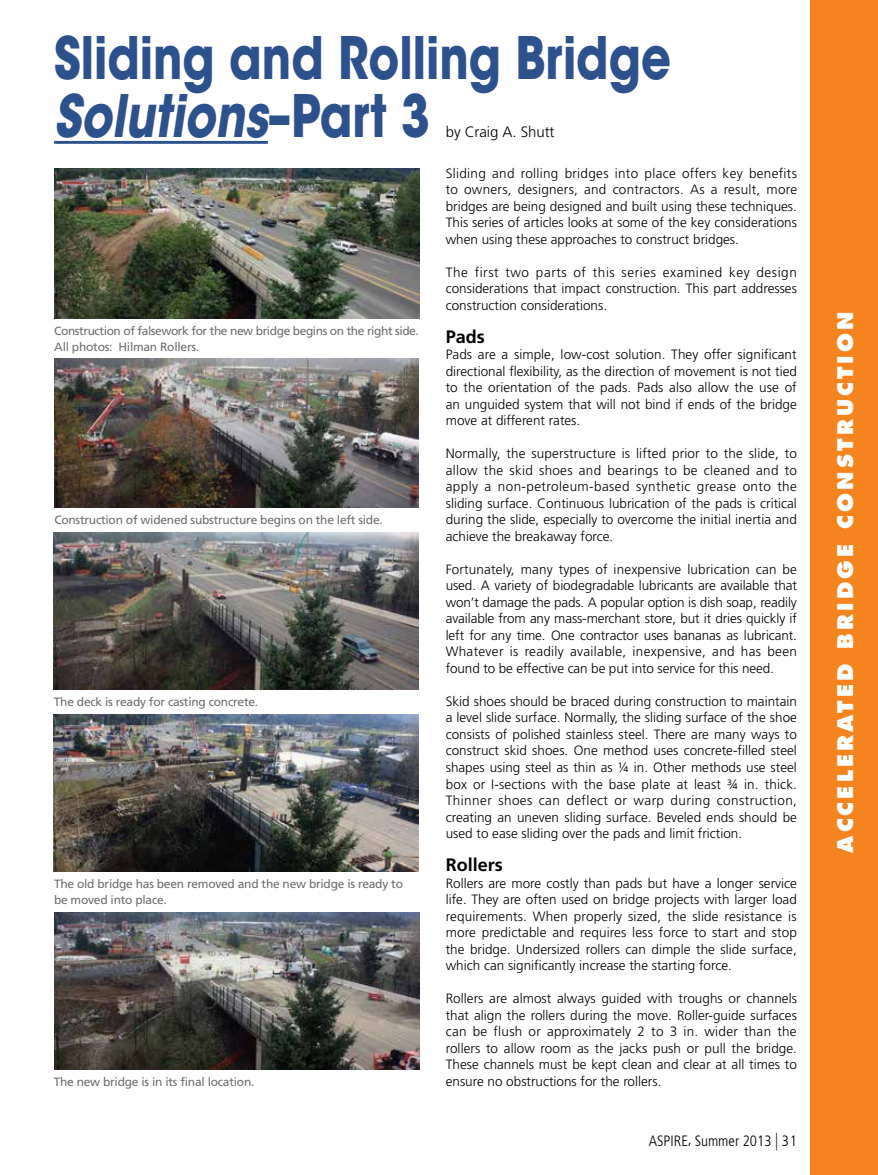
<style>
.page{position:relative;width:878px;height:1175px;background:#fff}
.page>*{position:absolute;margin:0;border:0;box-sizing:border-box;transform-origin:0 0}
.t1{font:700 58.2px/57.8px "ITC Avant Garde Std";color:#2c518d;scale:.8 1}
.t2{font:800 21px "Futura Std";letter-spacing:.15em;color:#fff}
.t3{font:700 18px "Frutiger LT Std";color:#000}
.t4{font:300 condensed 15px "Frutiger LT Std";color:#000}
.t5{font:300 15px "Frutiger LT Std";letter-spacing:-.005em;color:#000}
.t6{font:300 13.5px/16.5px "Frutiger LT Std";color:#000;text-align:justify}
.t7{font:12px/16.5px "Frutiger LT Std";letter-spacing:-.02em;color:#6d6e71}
.s1{font-style:italic}
.s2{font-size:17.55px}
</style>
<div class="page">
<div style="left:810px;top:0;width:68px;height:1174px;background:#f5841f"></div>
<hr style="left:54px;top:141px;width:214px;height:3px;background:#2c518d">
<img style="left:54px;top:169px;width:365px;height:149px">
<img style="left:54px;top:359px;width:365px;height:149px">
<img style="left:54px;top:532px;width:364px;height:157px">
<img style="left:54px;top:714px;width:364px;height:157px">
<img style="left:54px;top:912px;width:365px;height:157px">
<h1 class="t1" style="left:54px;top:28px;width:772px">Sliding and Rolling Bridge<br><span class="s1">Solutions</span>–Part 3</h1>
<p class="t5" style="left:446px;top:123px;width:110px">by Craig A. Shutt</p>
<p class="t7" style="left:54px;top:322px;width:366px">Construction of falsework for the new bridge begins on the right side.<br>All photos: Hilman Rollers.</p>
<p class="t7" style="left:54px;top:512px;width:330px">Construction of widened substructure begins on the left side.</p>
<p class="t7" style="left:54px;top:693px;width:206px">The deck is ready for casting concrete.</p>
<p class="t7" style="left:54px;top:875px;width:350px">The old bridge has been removed and the new bridge is ready to be moved into place.</p>
<p class="t7" style="left:54px;top:1073px;width:202px">The new bridge is in its final location.</p>
<p class="t6" style="left:446px;top:165px;width:353px">Sliding and rolling bridges into place offers key benefits to owners, designers, and contractors. As a result, more bridges are being designed and built using these techniques.<br>This series of articles looks at some of the key considerations when using these approaches to construct bridges.</p>
<p class="t6" style="left:446px;top:264px;width:352px">The first two parts of this series examined key design considerations that impact construction. This part addresses construction considerations.</p>
<h3 class="t3" style="left:446px;top:326px;width:41px">Pads</h3>
<p class="t6" style="left:446px;top:347px;width:352px">Pads are a simple, low-cost solution. They offer significant directional flexibility, as the direction of movement is not tied to the orientation of the pads. Pads also allow the use of an unguided system that will not bind if ends of the bridge move at different rates.</p>
<p class="t6" style="left:446px;top:446px;width:353px">Normally, the superstructure is lifted prior to the slide, to allow the skid shoes and bearings to be cleaned and to apply a non-petroleum-based synthetic grease onto the sliding surface. Continuous lubrication of the pads is critical during the slide, especially to overcome the initial inertia and achieve the breakaway force.</p>
<p class="t6" style="left:446px;top:561px;width:353px">Fortunately, many types of inexpensive lubrication can be used. A variety of biodegradable lubricants are available that won’t damage the pads. A popular option is dish soap, readily available from any mass-merchant store, but it dries quickly if left for any time. One contractor uses bananas as lubricant.<br>Whatever is readily available, inexpensive, and has been found to be effective can be put into service for this need.</p>
<p class="t6" style="left:446px;top:693px;width:353px">Skid shoes should be braced during construction to maintain a level slide surface. Normally, the sliding surface of the shoe consists of polished stainless steel. There are many ways to construct skid shoes. One method uses concrete-filled steel shapes using steel as thin as ¼ in. Other methods use steel box or I-sections with the base plate at least ¾ in. thick.<br>Thinner shoes can deflect or warp during construction, creating an uneven sliding surface. Beveled ends should be used to ease sliding over the pads and limit friction.</p>
<h3 class="t3" style="left:446px;top:854px;width:59px">Rollers</h3>
<p class="t6" style="left:446px;top:875px;width:353px">Rollers are more costly than pads but have a longer service life. They are often used on bridge projects with larger load requirements. When properly sized, the slide resistance is more predictable and requires less force to start and stop the bridge. Undersized rollers can dimple the slide surface, which can significantly increase the starting force.</p>
<p class="t6" style="left:446px;top:990px;width:353px">Rollers are almost always guided with troughs or channels that align the rollers during the move. Roller-guide surfaces can be flush or approximately 2 to 3 in. wider than the rollers to allow room as the jacks push or pull the bridge.<br>These channels must be kept clean and clear at all times to ensure no obstructions for the rollers.</p>
<p class="t4" style="left:648px;top:1132px;width:150px">ASPIRE, Summer 2013 <span class="s2">|</span> 31</p>
<h2 class="t2" style="left:831px;top:853px;width:543px;rotate:-90deg">ACCELERATED BRIDGE CONSTRUCTION</h2>
</div>
